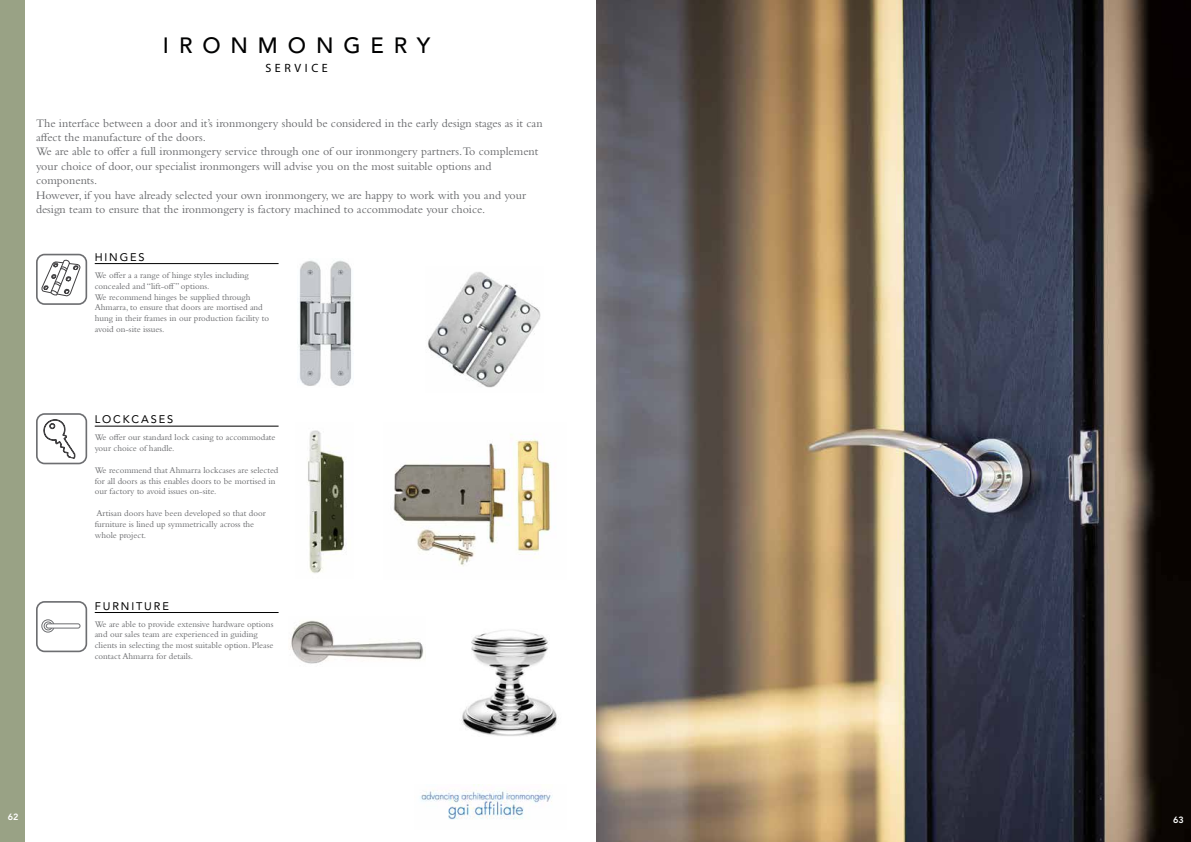
<style>
.page{position:relative;width:1191px;height:842px;background:#fff}
.page>*{position:absolute;margin:0;border:0;box-sizing:border-box;transform-origin:0 0}
.t1{font:500 22px "Avenir LT Std";letter-spacing:.45em;color:#000101}
.t2{font:12px/14.4px "Bembo Std";color:#656669}
.t3{font:12px "Myriad Pro";letter-spacing:.3em;color:#000101}
.t4{font:11px "Avenir LT Std";letter-spacing:.17em;color:#000}
.t5{font:800 11px "Avenir LT Std";color:#fff}
.t6{font:9px/10.8px "Bembo Std";color:#656669}
.t7{font:800 9px "Avenir LT Std";color:#fff}
</style>
<div class="page">
<div style="left:0;top:0;width:25px;height:842px;background:#99a285"></div>
<div style="left:36px;top:254px;width:51px;height:51px;border:2px solid #6d6e71;border-radius:8px"></div>
<svg style="left:41px;top:260px;width:39px;height:37px"></svg>
<hr style="left:95px;top:263px;width:183px;height:1px;background:#000">
<div style="left:36px;top:413px;width:51px;height:51px;border:2px solid #6d6e71;border-radius:8px"></div>
<svg style="left:43px;top:419px;width:32px;height:40px"></svg>
<hr style="left:95px;top:426px;width:183px;height:1px;background:#000">
<div style="left:36px;top:601px;width:51px;height:51px;border:2px solid #6d6e71;border-radius:8px"></div>
<svg style="left:41px;top:619px;width:14px;height:14px"></svg>
<hr style="left:46px;top:624px;width:34px;height:4px;background:#fff;border-radius:2px">
<div style="left:46px;top:623px;width:34px;height:5px;border:1px solid #6d6e71;border-radius:2px"></div>
<hr style="left:95px;top:612px;width:183px;height:1px;background:#000">
<img style="left:299px;top:260px;width:55px;height:126px">
<img style="left:428px;top:272px;width:113px;height:116px">
<img style="left:290px;top:620px;width:134px;height:44px">
<img style="left:307px;top:430px;width:39px;height:143px">
<img style="left:393px;top:434px;width:158px;height:132px">
<img style="left:596px;top:0;width:595px;height:842px">
<img style="left:420px;top:785px;width:132px;height:35px">
<img style="left:461px;top:630px;width:96px;height:106px">
<h1 class="t1" style="left:163px;top:32px;width:269px">IRONMONGERY</h1>
<h2 class="t3" style="left:265px;top:60px;width:64px">SERVICE</h2>
<p class="t2" style="left:36px;top:115px;width:508px">The interface between a door and it’s ironmongery should be considered in the early design stages as it can affect the manufacture of the doors.<br>We are able to offer a full ironmongery service through one of our ironmongery partners.To complement your choice of door, our specialist ironmongers will advise you on the most suitable options and components.<br>However, if you have already selected your own ironmongery, we are happy to work with you and your design team to ensure that the ironmongery is factory machined to accommodate your choice.</p>
<p class="t4" style="left:95px;top:250px;width:51px">HINGES</p>
<p class="t6" style="left:95px;top:270px;width:176px">We offer a a range of hinge styles including concealed and “lift-off” options.<br>We recommend hinges be supplied through Ahmarra, to ensure that doors are mortised and hung in their frames in our production facility to avoid on-site issues.</p>
<p class="t4" style="left:95px;top:413px;width:80px">LOCKCASES</p>
<p class="t6" style="left:95px;top:432px;width:182px">We offer our standard lock casing to accommodate your choice of handle.</p>
<p class="t6" style="left:95px;top:464px;width:185px">We recommend that Ahmarra lockcases are selected for all doors as this enables doors to be mortised in our factory to avoid issues on-site.</p>
<p class="t6" style="left:95px;top:507px;width:173px">Artisan doors have been developed so that door furniture is lined up symmetrically across the whole project.</p>
<p class="t4" style="left:95px;top:599px;width:76px">FURNITURE</p>
<p class="t6" style="left:95px;top:618px;width:180px">We are able to provide extensive hardware options and our sales team are experienced in guiding clients in selecting the most suitable option. Please contact Ahmarra for details.</p>
<p class="t7" style="left:8px;top:812px;width:12px">62</p>
<p class="t7" style="left:1173px;top:814px;width:12px">63</p>
<p class="t5" style="left:1173px;top:814px;width:14px">63</p>
</div>
